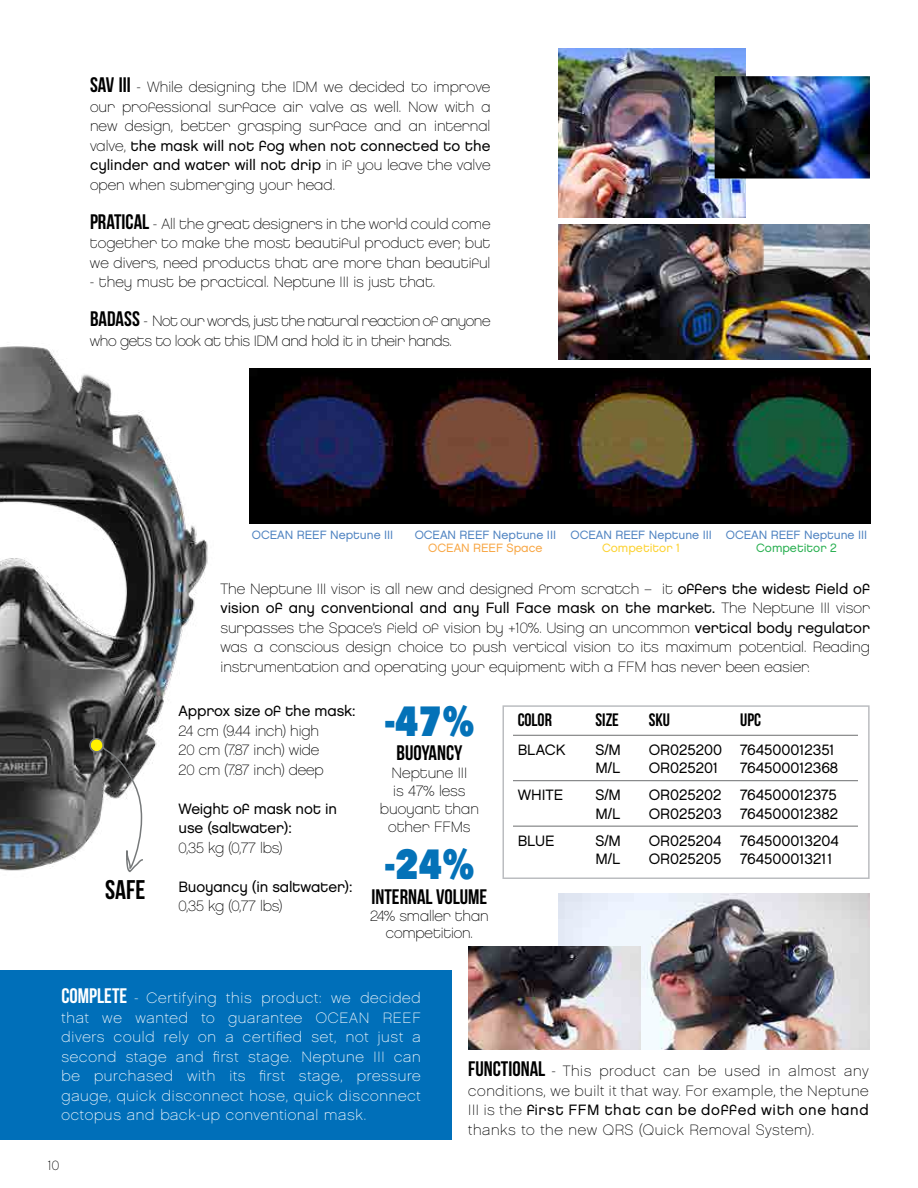
<style>
.page{position:relative;width:918px;height:1188px;background:#fff}
.page>*{position:absolute;margin:0;border:0;box-sizing:border-box;transform-origin:0 0}
.t1{font:800 42px "Avenir Next Condensed";color:#0472b8}
.t2{font:27px "Bebas Neue";color:#000}
.t3{font:21px "Bebas Neue";color:#000}
.t4{font:18px "Bebas Neue";color:#000}
.t5{font:15px/19.5px "Chalet Paris Nineteen Eighty";color:#000;text-align:justify}
.t6{font:15px/19.5px "Chalet London Nineteen Eighty";color:#000}
.t7{font:15px/19.5px "Chalet Paris Nineteen Sixty";letter-spacing:.05em;color:#fff;text-align:justify}
.t8{font:15px/19.5px "Chalet Paris Nineteen Sixty";letter-spacing:.04em;color:#000}
.t9{font:15px/19.5px "Chalet Paris Nineteen Eighty";letter-spacing:-.03em;color:#000}
.t10{font:15px "Chalet London Nineteen Eighty";letter-spacing:.04em;color:#000}
.t11{font:13.5px "Chalet Paris Nineteen Sixty";color:#000}
.t12{font:12px "Chalet London Nineteen Eighty";color:#4f83c1}
.t13{font:12px "Chalet London Nineteen Eighty";color:#f8a745}
.t14{font:12px "Chalet London Nineteen Eighty";color:#fcd230}
.t15{font:12px "Chalet London Nineteen Eighty";color:#28af50}
.s1{font-family:"Bebas Neue";font-size:21px}
.s2{font-family:"Chalet Paris Nineteen Sixty"}
.s3{font-family:"Chalet Paris Nineteen Eighty"}
.s4{font-family:"Chalet London Nineteen Eighty"}
</style>
<div class="page">
<img style="left:0;top:346px;width:208px;height:527px">
<svg style="left:89px;top:738px;width:54px;height:134px"></svg>
<div style="left:0;top:970px;width:452px;height:170px;background:#006fb9"></div>
<img style="left:558px;top:893px;width:312px;height:156px">
<img style="left:558px;top:48px;width:187px;height:169px">
<img style="left:558px;top:225px;width:312px;height:135px">
<div style="left:502px;top:705px;width:368px;height:174px;border:2px solid #bbbdc0"></div>
<hr style="left:513px;top:735px;width:345px;height:1px;background:#6d6e70">
<hr style="left:513px;top:780px;width:345px;height:1px;background:#6d6e70">
<hr style="left:513px;top:826px;width:345px;height:1px;background:#6d6e70">
<img style="left:250px;top:368px;width:621px;height:156px">
<img style="left:715px;top:76px;width:155px;height:103px">
<img style="left:468px;top:947px;width:172px;height:102px">
<p class="t5" style="left:90px;top:77px;width:402px"><span class="s1">SAV III</span> <span class="s2">-</span> While designing the IDM we decided to improve our professional surface air valve as well. Now with a new design, better grasping surface and an internal</p>
<p class="t6" style="left:90px;top:136px;width:402px"><span class="s3">valve,</span> the mask will not fog when not connected to the cylinder and water will not drip <span class="s3">in if you leave the valve</span></p>
<p class="t5" style="left:90px;top:175px;width:247px">open when submerging your head.</p>
<p class="t5" style="left:90px;top:214px;width:402px"><span class="s1">PRATICAL</span> <span class="s2">-</span> All the great designers in the world could come together to make the most beautiful product ever, but we divers, need products that are more than beautiful</p>
<p class="t5" style="left:90px;top:272px;width:347px">- they must be practical. Neptune III is just that.</p>
<p class="t9" style="left:90px;top:311px;width:402px"><span class="s1">BADASS</span> <span class="s2">-</span> Not our words, just the natural reaction of anyone who gets to look at this IDM and hold it in their hands.</p>
<p class="t12" style="left:252px;top:527px;width:143px">OCEAN REEF Neptune III</p>
<p class="t12" style="left:415px;top:527px;width:143px">OCEAN REEF Neptune III</p>
<p class="t13" style="left:428px;top:541px;width:116px">OCEAN REEF Space</p>
<p class="t12" style="left:570px;top:527px;width:143px">OCEAN REEF Neptune III</p>
<p class="t14" style="left:602px;top:541px;width:80px">Competitor 1</p>
<p class="t12" style="left:726px;top:527px;width:143px">OCEAN REEF Neptune III</p>
<p class="t15" style="left:756px;top:541px;width:82px">Competitor 2</p>
<h2 class="t2" style="left:105px;top:875px;width:42px">SAFE</h2>
<p class="t5" style="left:220px;top:579px;width:651px">The Neptune III visor is all new and designed from scratch – it <span class="s4">offers the widest field of</span></p>
<p class="t6" style="left:220px;top:598px;width:651px">vision of any conventional and any Full Face mask on the market. <span class="s3">The Neptune III visor</span></p>
<p class="t5" style="left:220px;top:618px;width:651px">surpasses the Space’s field of vision by +10%. Using an uncommon <span class="s4">vertical body regulator </span>was a conscious design choice to push vertical vision to its maximum potential. Reading instrumentation and operating your equipment with a FFM has never been easier.</p>
<p class="t6" style="left:179px;top:701px;width:178px">Approx size of the mask:</p>
<p class="t5" style="left:179px;top:721px;width:147px;text-align:left">24 cm (9.44 inch) high<br>20 cm (7.87 inch) wide<br>20 cm (7.87 inch) deep</p>
<p class="t6" style="left:179px;top:799px;width:160px">Weight of mask not in use (saltwater):</p>
<p class="t5" style="left:179px;top:838px;width:105px">0,35 kg (0,77 lbs)</p>
<p class="t6" style="left:179px;top:877px;width:175px">Buoyancy (in saltwater):</p>
<p class="t5" style="left:179px;top:896px;width:105px">0,35 kg (0,77 lbs)</p>
<h1 class="t1" style="left:384px;top:695px;width:92px">-47%</h1>
<h3 class="t3" style="left:396px;top:742px;width:67px">BUOYANCY</h3>
<p class="t4" style="left:518px;top:710px;width:36px">COLOR</p>
<p class="t6" style="left:518px;top:740px;width:49px">BLACK</p>
<p class="t6" style="left:518px;top:785px;width:47px">WHITE</p>
<p class="t6" style="left:518px;top:831px;width:38px">BLUE</p>
<p class="t4" style="left:596px;top:710px;width:25px">SIZE</p>
<p class="t6" style="left:596px;top:740px;width:27px">S/M</p>
<p class="t6" style="left:596px;top:785px;width:27px">S/M</p>
<p class="t6" style="left:596px;top:831px;width:27px">S/M</p>
<p class="t4" style="left:649px;top:710px;width:23px">SKU</p>
<p class="t6" style="left:649px;top:740px;width:75px">OR025200</p>
<p class="t6" style="left:649px;top:785px;width:74px">OR025202</p>
<p class="t6" style="left:649px;top:831px;width:74px">OR025204</p>
<p class="t4" style="left:740px;top:710px;width:22px">UPC</p>
<p class="t6" style="left:740px;top:740px;width:96px">764500012351</p>
<p class="t6" style="left:740px;top:785px;width:98px">764500012375</p>
<p class="t6" style="left:740px;top:831px;width:100px">764500013204</p>
<p class="t6" style="left:596px;top:758px;width:26px">M/L</p>
<p class="t6" style="left:596px;top:804px;width:26px">M/L</p>
<p class="t6" style="left:596px;top:849px;width:26px">M/L</p>
<p class="t6" style="left:649px;top:758px;width:71px">OR025201</p>
<p class="t6" style="left:649px;top:804px;width:74px">OR025203</p>
<p class="t6" style="left:649px;top:849px;width:74px">OR025205</p>
<p class="t6" style="left:740px;top:758px;width:99px">764500012368</p>
<p class="t6" style="left:740px;top:804px;width:99px">764500012382</p>
<p class="t6" style="left:740px;top:849px;width:94px">764500013211</p>
<p class="t5" style="left:380px;top:764px;width:101px;line-height:18px;text-align:center">Neptune III<br>is 47% less buoyant than other FFMs</p>
<h1 class="t1" style="left:384px;top:838px;width:92px">-24%</h1>
<h3 class="t3" style="left:372px;top:885px;width:117px">INTERNAL VOLUME</h3>
<h3 class="t3" style="left:407px;top:886px;width:49px">BETTER</h3>
<p class="t5" style="left:370px;top:908px;width:120px;line-height:16.5px;text-align:center">24% smaller than competition.</p>
<p class="t7" style="left:62px;top:988px;width:361px"><span class="s1">COMPLETE</span> - Certifying this product: we decided that we wanted to guarantee OCEAN REEF divers could rely on a certified set, not just a second stage and first stage. Neptune III can be purchased with its first stage, pressure gauge, quick disconnect hose, quick disconnect octopus and back-up conventional mask.</p>
<p class="t11" style="left:47px;top:1157px;width:13px">10</p>
<p class="t8" style="left:468px;top:1061px;width:402px"><span class="s1">FUNCTIONAL</span> - This product can be used in almost any conditions, we built it that way. For example, the Neptune</p>
<p class="t10" style="left:468px;top:1101px;width:402px"><span class="s2">III is the</span> first FFM that can be doffed with one hand</p>
<p class="t8" style="left:468px;top:1120px;width:347px">thanks to the new QRS (Quick Removal System).</p>
</div>
